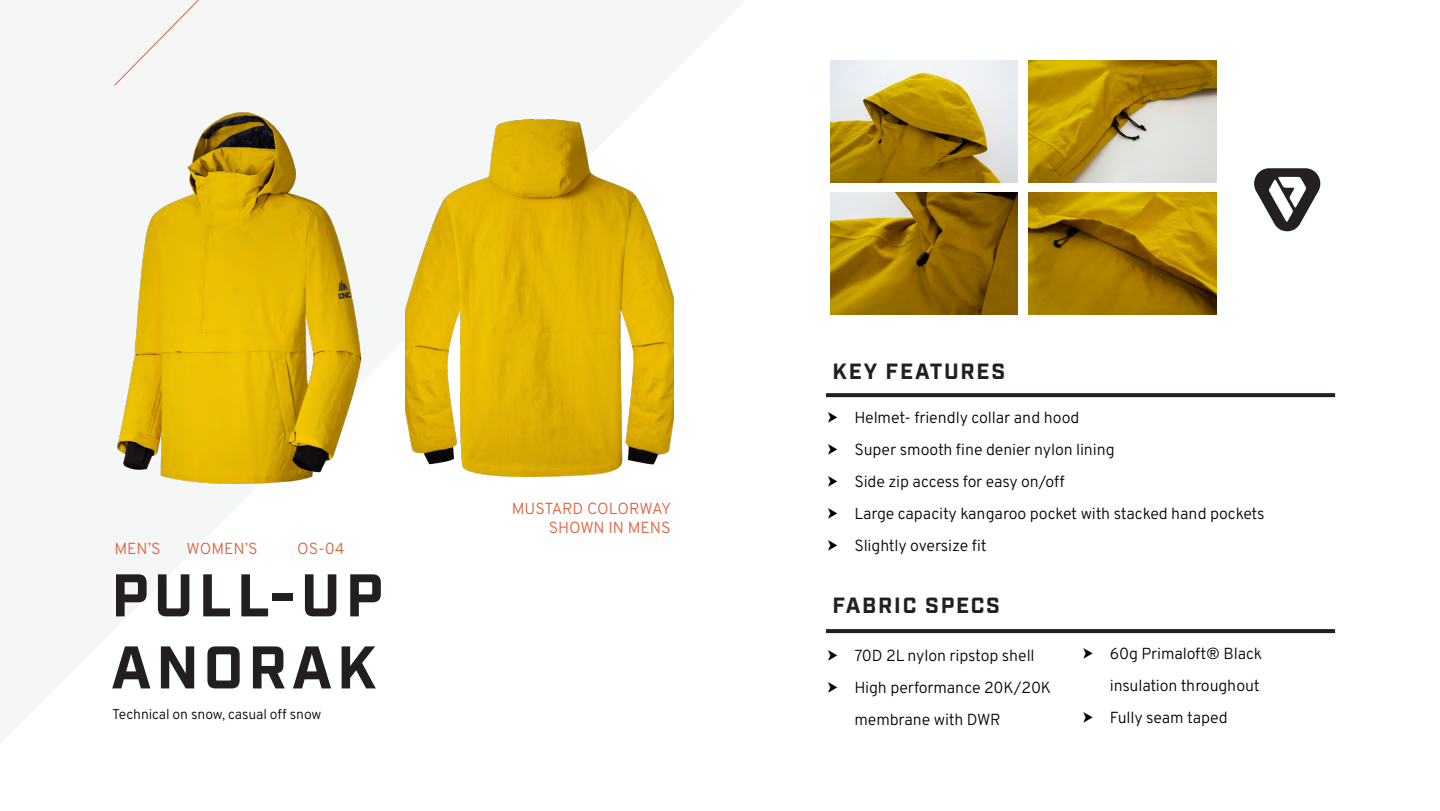
<style>
.page{position:relative;width:1440px;height:811px;background:#fff}
.page>*{position:absolute;margin:0;border:0;box-sizing:border-box;transform-origin:0 0}
.Headline{font:700 60px "Industry Test";letter-spacing:.08em;color:#231f20}
.Sub-Headings_Small{font:700 22px "Industry Test";letter-spacing:.08em;color:#231f20}
.t1{font:16px/32px "Overpass";letter-spacing:-.01em;color:#000;text-align:right}
.Subheader_overpass_s{font:16px/19.2px "Overpass";letter-spacing:-.005em;color:#df603c;text-align:right}
.Tagline{font:14px "Overpass";letter-spacing:-.01em;color:#000}
</style>
<div class="page">
<svg style="left:1254px;top:168px;width:66px;height:64px"></svg>
<div style="left:114px;top:0;width:85px;height:86px;background:#f5f7f7"></div>
<img style="left:117px;top:112px;width:243px;height:371px">
<img style="left:405px;top:119px;width:268px;height:357px">
<img style="left:831px;top:61px;width:187px;height:122px">
<img style="left:1029px;top:61px;width:187px;height:122px">
<img style="left:1029px;top:193px;width:187px;height:122px">
<img style="left:831px;top:193px;width:187px;height:122px">
<svg style="left:826px;top:393px;width:509px;height:4px;background:#2a2728"></svg>
<svg style="left:826px;top:629px;width:509px;height:3px;background:#2a2627"></svg>
<p class="Subheader_overpass_s" style="left:114px;top:538px;width:48px">MEN’S</p>
<p class="Subheader_overpass_s" style="left:186px;top:538px;width:73px">WOMEN’S</p>
<p class="Subheader_overpass_s" style="left:297px;top:538px;width:49px">OS-04</p>
<p class="Headline" style="left:111px;top:572px;width:273px">PULL-UP</p>
<p class="Headline" style="left:111px;top:644px;width:267px">ANORAK</p>
<p class="Tagline" style="left:112px;top:702px;width:211px">Technical on snow, casual off snow</p>
<p class="Subheader_overpass_s" style="left:512px;top:497px;width:161px">MUSTARD COLORWAY<br>SHOWN IN MENS</p>
<p class="Sub-Headings_Small" style="left:833px;top:362px;width:174px">KEY FEATURES</p>
<p class="t1" style="left:826px;top:401px;width:255px">⮞ Helmet- friendly collar and hood</p>
<p class="t1" style="left:826px;top:433px;width:290px">⮞ Super smooth fine denier nylon lining</p>
<p class="t1" style="left:826px;top:465px;width:240px">⮞ Side zip access for easy on/off</p>
<p class="t1" style="left:826px;top:497px;width:440px">⮞ Large capacity kangaroo pocket with stacked hand pockets</p>
<p class="t1" style="left:826px;top:529px;width:162px">⮞ Slightly oversize fit</p>
<p class="Sub-Headings_Small" style="left:833px;top:597px;width:169px">FABRIC SPECS</p>
<p class="t1" style="left:826px;top:638px;width:210px">⮞ 70D 2L nylon ripstop shell</p>
<p class="t1" style="left:854px;top:670px;width:198px;text-align:left;text-indent:-28px">⮞ High performance 20K/20K membrane with DWR</p>
<p class="t1" style="left:1081px;top:636px;width:182px">⮞ 60g Primaloft® Black insulation throughout</p>
<p class="t1" style="left:1081px;top:700px;width:148px">⮞ Fully seam taped</p>
</div>
